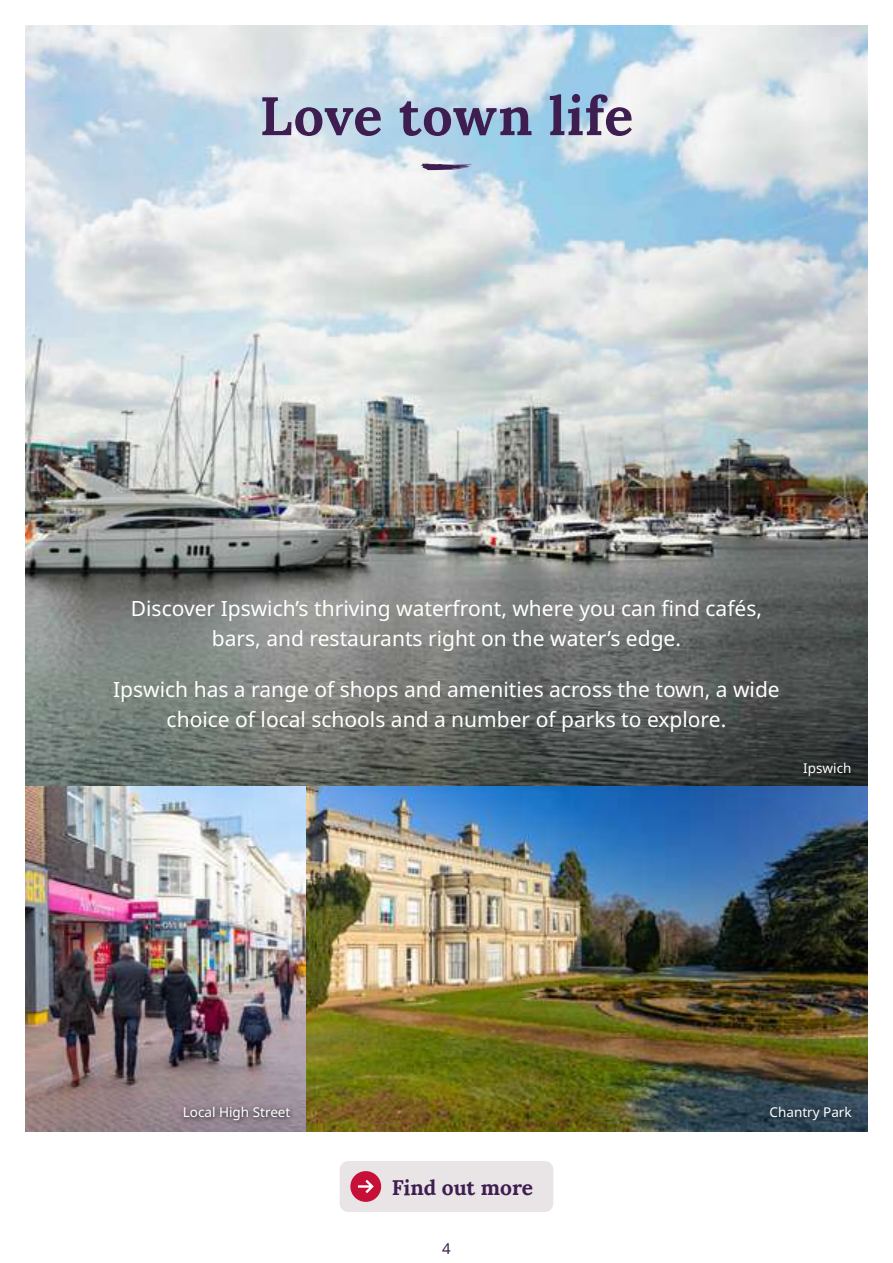
<style>
.page{position:relative;width:893px;height:1263px;background:#fff}
.page>*{position:absolute;margin:0;border:0;box-sizing:border-box;transform-origin:0 0}
.t1{font:700 54px "Lora";letter-spacing:.01em;color:#3e1e50}
.t2{font:21px/30px "Noto Sans";color:#fff;text-align:center}
.t3{font:700 21px "Lora";color:#3e1e50}
.t4{font:15px "Noto Sans";color:#3e1e50}
.t5{font:13.5px "Noto Sans";color:#fff}
</style>
<div class="page">
<img style="left:26px;top:26px;width:841px;height:761px">
<img style="left:26px;top:787px;width:280px;height:344px">
<div style="left:340px;top:1161px;width:213px;height:51px;background:#e9e4e6;border-radius:9px"></div>
<div style="left:350px;top:1171px;width:31px;height:31px;background:#c61037;border-radius:50%"></div>
<svg style="left:358px;top:1180px;width:16px;height:13px"></svg>
<div style="left:799px;top:758px;width:56px;height:23px;background:#000;opacity:.41"></div>
<svg style="left:421px;top:164px;width:51px;height:6px"></svg>
<img style="left:306px;top:787px;width:561px;height:344px">
<div style="left:766px;top:1103px;width:89px;height:22px;background:#000;opacity:.41"></div>
<div style="left:178px;top:1102px;width:117px;height:24px;background:#000;opacity:.86"></div>
<h1 class="t1" style="left:260px;top:70px;width:375px">Love town life</h1>
<p class="t2" style="left:131px;top:594px;width:633px">Discover Ipswich’s thriving waterfront, where you can find cafés, bars, and restaurants right on the water’s edge.</p>
<p class="t2" style="left:113px;top:675px;width:668px">Ipswich has a range of shops and amenities across the town, a wide choice of local schools and a number of parks to explore.</p>
<p class="t5" style="left:803px;top:759px;width:50px">Ipswich</p>
<p class="t5" style="left:183px;top:1103px;width:109px">Local High Street</p>
<p class="t5" style="left:770px;top:1103px;width:84px">Chantry Park</p>
<p class="t3" style="left:392px;top:1169px;width:143px">Find out more</p>
<p class="t4" style="left:442px;top:1237px;width:10px">4</p>
</div>
